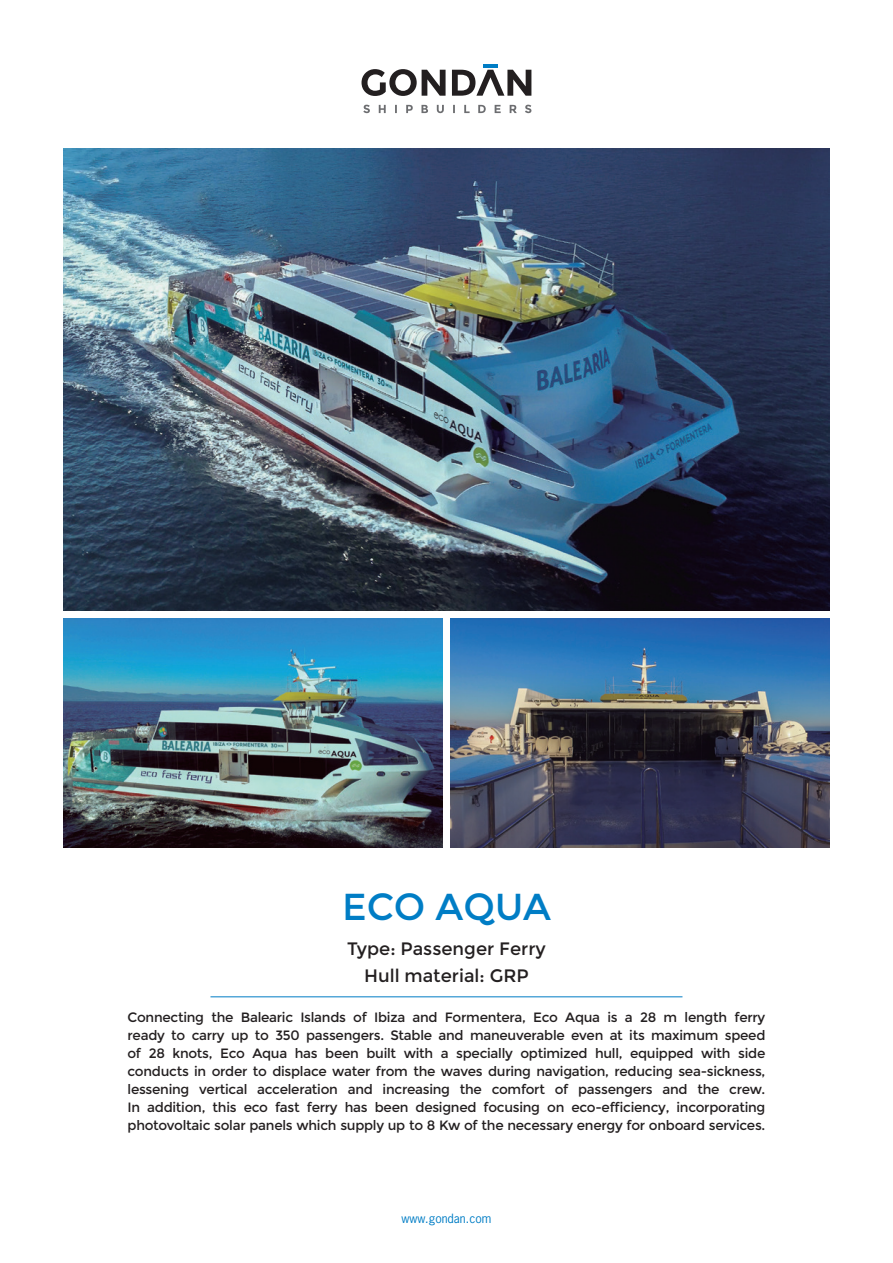
<style>
.page{position:relative;width:893px;height:1263px;background:#fff}
.page>*{position:absolute;margin:0;border:0;box-sizing:border-box;transform-origin:0 0}
.t1{font:37.5px "Montserrat";color:#007dc5}
.t2{font:18px/27px "Montserrat";color:#231f20;text-align:center}
.t3{font:13.5px/18px "Montserrat";letter-spacing:-.02em;color:#231f20;text-align:justify}
.t4{font:12px "News Gothic Std";color:#007dc5}
</style>
<div class="page">
<img style="left:64px;top:619px;width:378px;height:229px">
<img style="left:451px;top:619px;width:378px;height:229px">
<img style="left:64px;top:149px;width:765px;height:461px">
<svg style="left:363px;top:105px;width:168px;height:8px"></svg>
<svg style="left:362px;top:69px;width:169px;height:27px"></svg>
<hr style="left:483px;top:64px;width:15px;height:3px;background:#007dc5">
<hr style="left:210px;top:996px;width:472px;height:1px;background:#007dc5">
<h1 class="t1" style="left:342px;top:884px;width:210px">ECO AQUA</h1>
<h2 class="t2" style="left:347px;top:935px;width:200px">Type: Passenger Ferry<br>Hull material: GRP</h2>
<p class="t3" style="left:128px;top:1008px;width:639px">Connecting the Balearic Islands of Ibiza and Formentera, Eco Aqua is a 28 m length ferry ready to carry up to 350 passengers. Stable and maneuverable even at its maximum speed of 28 knots, Eco Aqua has been built with a specially optimized hull, equipped with side conducts in order to displace water from the waves during navigation, reducing sea-sickness, lessening vertical acceleration and increasing the comfort of passengers and the crew.<br>In addition, this eco fast ferry has been designed focusing on eco-efficiency, incorporating photovoltaic solar panels which supply up to 8 Kw of the necessary energy for onboard services.</p>
<p class="t4" style="left:402px;top:1211px;width:91px">www.gondan.com</p>
</div>
